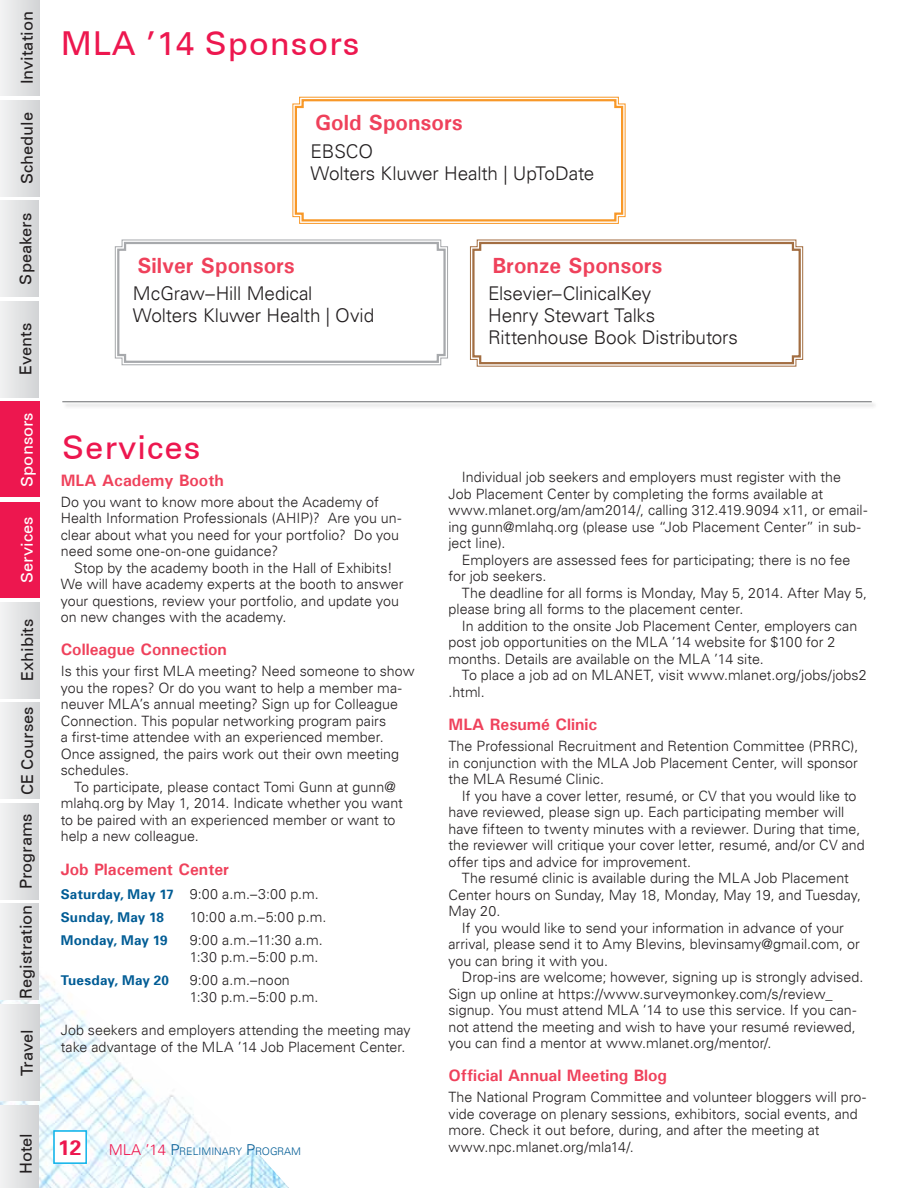
<style>
.page{position:relative;width:918px;height:1188px;background:#fff}
.page>*{position:absolute;margin:0;border:0;box-sizing:border-box;transform-origin:0 0}
.t1{font:33px "Univers 55 Roman";letter-spacing:.025em;color:#ed174f}
.t2{font:700 21.9px "Univers";color:#ef415b}
.t3{font:300 21px "Univers 45";color:#ed174f}
.t4{font:300 18.9px/21.9px "Univers 45";letter-spacing:-.01em;color:#231f20}
.t5{font:700 16.5px "Univers";color:#ef415b}
.t6{font:16.5px "Univers 55 Roman";color:#231f20}
.t7{font:16.5px "Univers 55 Roman";color:#fff}
.t8{font:300 15px "Univers 45";color:#ed174f}
.t9{font:300 14.25px/16.5px "Univers 45";color:#231f20}
.t10{font:300 14.25px/17.1px "Univers 45";letter-spacing:.02em;color:#231f20}
.t11{font:300 13.5px "Univers 45";letter-spacing:.015em;color:#005c95}
.t12{font:300 10.5px "Univers 45";color:#005c95}
.s1{font-size:13.5px;color:#005c95}
.s2{font-size:15px;color:#ed174f}
.s3{font-size:15px}
</style>
<div class="page">
<img style="left:0;top:973px;width:289px;height:215px">
<svg style="left:53px;top:1130px;width:34px;height:34px"></svg>
<div style="left:54px;top:1131px;width:32px;height:32px;border:1px solid #16b6eb"></div>
<div style="left:62px;top:401px;width:817px;height:8px;background:#231f20;opacity:.4"></div>
<hr style="left:62px;top:401px;width:810px;height:1px;background:#6d6f71">
<svg style="left:292px;top:96px;width:334px;height:128px"></svg>
<svg style="left:115px;top:239px;width:333px;height:127px"></svg>
<svg style="left:470px;top:239px;width:333px;height:128px"></svg>
<div style="left:0;top:1106px;width:39px;height:82px;background:linear-gradient(to right,#f2f2f3,#d2d3d5)"></div>
<div style="left:0;top:1004px;width:40px;height:97px;background:linear-gradient(to right,#f3f3f3,#d3d4d6)"></div>
<div style="left:0;top:904px;width:39px;height:95px;background:linear-gradient(to right,#f2f2f3,#d2d3d5)"></div>
<div style="left:0;top:804px;width:39px;height:95px;background:linear-gradient(to right,#f2f2f3,#d2d3d5)"></div>
<div style="left:0;top:402px;width:40px;height:95px;background:#ed174f"></div>
<div style="left:0;top:703px;width:40px;height:96px;background:linear-gradient(to right,#f2f3f3,#d4d5d7)"></div>
<div style="left:0;top:602px;width:40px;height:96px;background:linear-gradient(to right,#f2f3f3,#d4d5d7)"></div>
<div style="left:0;top:201px;width:38px;height:96px;background:linear-gradient(to right,#f1f1f1,#d4d5d7)"></div>
<div style="left:0;top:100px;width:40px;height:96px;background:linear-gradient(to right,#f3f3f3,#d3d4d6)"></div>
<div style="left:0;top:0;width:40px;height:96px;background:linear-gradient(to right,#f3f3f3,#d3d4d6)"></div>
<div style="left:0;top:301px;width:38px;height:96px;background:linear-gradient(to right,#f1f1f1,#d4d5d7)"></div>
<div style="left:0;top:502px;width:39px;height:96px;background:#ed174f"></div>
<p class="t6" style="left:17px;top:84px;width:75px;rotate:-90deg">Invitation</p>
<p class="t6" style="left:17px;top:184px;width:74px;rotate:-90deg">Schedule</p>
<p class="t6" style="left:16px;top:285px;width:73px;rotate:-90deg">Speakers</p>
<p class="t6" style="left:16px;top:375px;width:54px;rotate:-90deg">Events</p>
<p class="t7" style="left:18px;top:487px;width:76px;rotate:-90deg">Sponsors</p>
<p class="t7" style="left:17px;top:583px;width:68px;rotate:-90deg">Services</p>
<p class="t6" style="left:18px;top:681px;width:64px;rotate:-90deg">Exhibits</p>
<p class="t6" style="left:18px;top:795px;width:90px;rotate:-90deg">CE Courses</p>
<p class="t6" style="left:16px;top:999px;width:187px;rotate:-90deg">Registration Programs</p>
<p class="t6" style="left:18px;top:1076px;width:49px;rotate:-90deg">Travel</p>
<p class="t6" style="left:16px;top:1174px;width:43px;rotate:-90deg">Hotel</p>
<h1 class="t1" style="left:61px;top:24px;width:300px">MLA ’14 Sponsors</h1>
<h2 class="t2" style="left:315px;top:109px;width:149px">Gold Sponsors</h2>
<h3 class="t4" style="left:310px;top:140px;width:285px">EBSCO<br>Wolters Kluwer Health | UpToDate</h3>
<h2 class="t2" style="left:137px;top:251px;width:159px">Silver Sponsors</h2>
<h3 class="t4" style="left:133px;top:283px;width:243px">McGraw–Hill Medical<br>Wolters Kluwer Health | Ovid</h3>
<h2 class="t2" style="left:493px;top:251px;width:172px">Bronze Sponsors</h2>
<h3 class="t4" style="left:488px;top:283px;width:251px">Elsevier–ClinicalKey<br>Henry Stewart Talks<br>Rittenhouse Book Distributors</h3>
<h1 class="t1" style="left:62px;top:428px;width:139px">Services</h1>
<p class="t5" style="left:61px;top:470px;width:165px">MLA Academy Booth</p>
<p class="t9" style="left:61px;top:493px;width:342px">Do you want to know more about the Academy of Health Information Professionals (AHIP)? Are you un&shy;clear about what you need for your portfolio? Do you need some one-on-one guidance?</p>
<p class="t9" style="left:61px;top:559px;width:344px;text-indent:13px">Stop by the academy booth in the Hall of Exhibits!<br>We will have academy experts at the booth to answer your questions, review your portfolio, and update you on new changes with the academy.</p>
<p class="t5" style="left:61px;top:639px;width:168px">Colleague Connection</p>
<p class="t9" style="left:61px;top:663px;width:355px">Is this your first MLA meeting? Need someone to show you the ropes? Or do you want to help a member ma&shy;neuver MLA’s annual meeting? Sign up for Colleague Connection. This popular networking program pairs<br>a first-time attendee with an experienced member.<br>Once assigned, the pairs work out their own meeting schedules.</p>
<p class="t9" style="left:61px;top:778px;width:344px;text-indent:13px">To participate, please contact Tomi Gunn at gunn@ mlahq.org by May 1, 2014. Indicate whether you want to be paired with an experienced member or want to help a new colleague.</p>
<p class="t5" style="left:61px;top:858px;width:170px">Job Placement Center</p>
<p class="t9" style="left:61px;top:886px;width:260px"><span class="s1">Saturday, May 17</span> 9:00 a.m.–3:00 p.m.</p>
<p class="t11" style="left:61px;top:909px;width:105px">Sunday, May 18</p>
<p class="t9" style="left:190px;top:909px;width:138px">10:00 a.m.–5:00 p.m.</p>
<p class="t11" style="left:61px;top:932px;width:109px">Monday, May 19</p>
<p class="t9" style="left:190px;top:932px;width:135px;line-height:17.1px">9:00 a.m.–11:30 a.m.<br>1:30 p.m.–5:00 p.m.</p>
<p class="t11" style="left:61px;top:972px;width:110px">Tuesday, May 20</p>
<p class="t10" style="left:190px;top:972px;width:130px">9:00 a.m.–noon<br>1:30 p.m.–5:00 p.m.</p>
<p class="t9" style="left:61px;top:1022px;width:351px">Job seekers and employers attending the meeting may take advantage of the MLA ’14 Job Placement Center.</p>
<h3 class="t3" style="left:58px;top:1135px;width:25px">12</h3>
<p class="t8" style="left:109px;top:1140px;width:12px">MLA</p>
<p class="t12" style="left:145px;top:1145px;width:157px"><span class="s2">’14</span> <span class="s3">P</span>R ELIMINARY <span class="s3">P</span>ROGRAM</p>
<p class="t9" style="left:448px;top:469px;width:420px;text-indent:13px">Individual job seekers and employers must register with the Job Placement Center by completing the forms available at www.mlanet.org/am/am2014/, calling 312.419.9094 x11, or email&shy;ing gunn@mlahq.org (please use “Job Placement Center” in sub&shy;ject line).</p>
<p class="t9" style="left:448px;top:552px;width:403px;text-indent:13px">Employers are assessed fees for participating; there is no fee for job seekers.</p>
<p class="t9" style="left:448px;top:585px;width:420px;text-indent:13px">The deadline for all forms is Monday, May 5, 2014. After May 5, please bring all forms to the placement center.</p>
<p class="t9" style="left:448px;top:618px;width:410px;text-indent:13px">In addition to the onsite Job Placement Center, employers can post job opportunities on the MLA ’14 website for $100 for 2 months. Details are available on the MLA ’14 site.</p>
<p class="t9" style="left:448px;top:667px;width:420px;text-indent:13px">To place a job ad on MLANET, visit www.mlanet.org/jobs/jobs2 .html.</p>
<p class="t5" style="left:448px;top:714px;width:150px">MLA Resumé Clinic</p>
<p class="t9" style="left:448px;top:738px;width:411px;text-align:justify">The Professional Recruitment and Retention Committee (PRRC), in conjunction with the MLA Job Placement Center, will sponsor the MLA Resumé Clinic.</p>
<p class="t9" style="left:448px;top:787px;width:418px;text-indent:13px">If you have a cover letter, resumé, or CV that you would like to have reviewed, please sign up. Each participating member will have fifteen to twenty minutes with a reviewer. During that time, the reviewer will critique your cover letter, resumé, and/or CV and offer tips and advice for improvement.</p>
<p class="t9" style="left:448px;top:870px;width:414px;text-indent:13px">The resumé clinic is available during the MLA Job Placement<br>Center hours on Sunday, May 18, Monday, May 19, and Tuesday,<br>May 20.</p>
<p class="t9" style="left:448px;top:919px;width:413px;text-indent:13px">If you would like to send your information in advance of your arrival, please send it to Amy Blevins, blevinsamy@gmail.com, or you can bring it with you.</p>
<p class="t9" style="left:448px;top:969px;width:416px;text-indent:13px">Drop-ins are welcome; however, signing up is strongly advised.<br>Sign up online at https://www.surveymonkey.com/s/review_ signup. You must attend MLA ’14 to use this service. If you can&shy;not attend the meeting and wish to have your resumé reviewed, you can find a mentor at www.mlanet.org/mentor/.</p>
<p class="t5" style="left:448px;top:1065px;width:220px">Official Annual Meeting Blog</p>
<p class="t9" style="left:448px;top:1089px;width:419px">The National Program Committee and volunteer bloggers will pro&shy;vide coverage on plenary sessions, exhibitors, social events, and more. Check it out before, during, and after the meeting at www.npc.mlanet.org/mla14/.</p>
</div>
